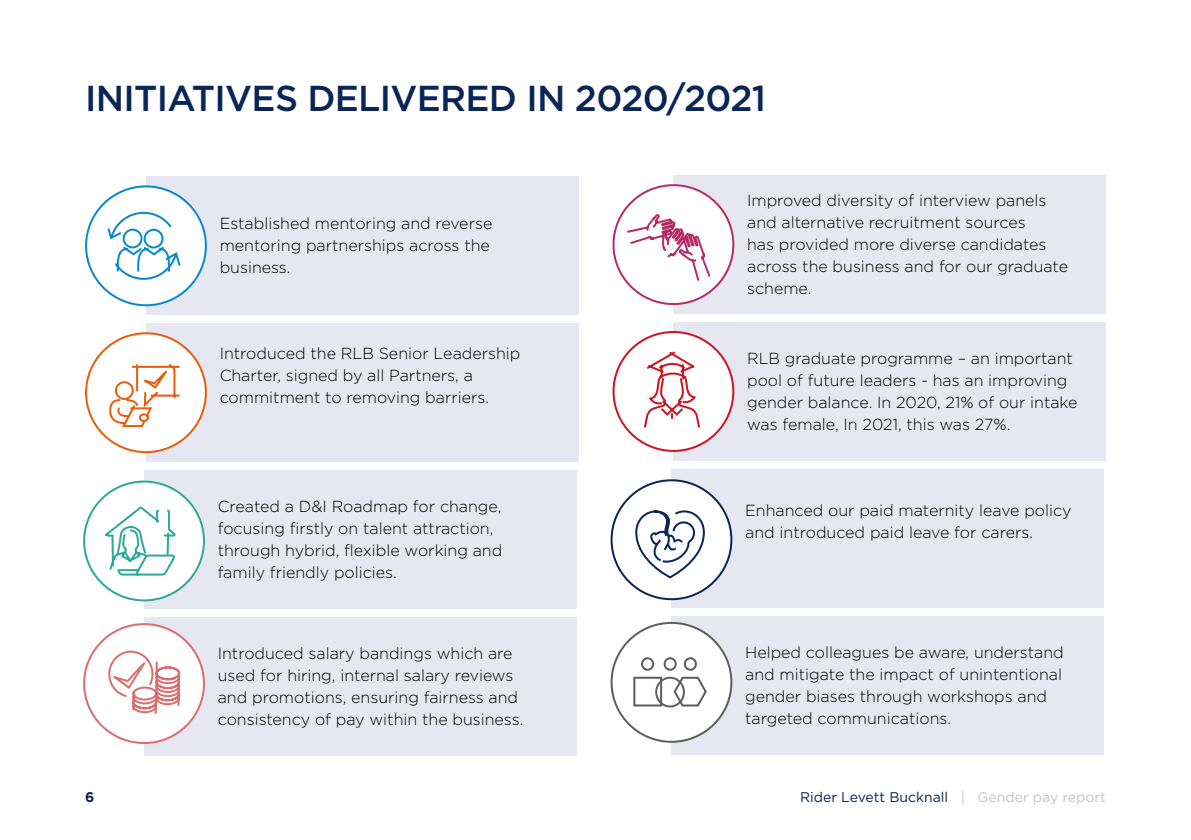
<style>
.page{position:relative;width:1191px;height:840px;background:#fff}
.page>*{position:absolute;margin:0;border:0;box-sizing:border-box;transform-origin:0 0}
.t1{font:500 36px "Gotham";letter-spacing:-.02em;color:#0a2558}
.t2{font:300 16px/22px "Gotham";color:#000}
.t3{font:14px "Gotham";color:#0a2558}
.t4{font:700 14px "Gotham";color:#0a2558}
.s1{color:#c3c5c5}
</style>
<div class="page">
<div style="left:673px;top:174px;width:433px;height:139px;background:#e6e7f1"></div>
<div style="left:613px;top:185px;width:120px;height:119px;background:#fff;border-radius:50%"></div>
<div style="left:612px;top:184px;width:122px;height:121px;border:2px solid #b62b65;border-radius:50%"></div>
<div style="left:673px;top:321px;width:433px;height:139px;background:#e6e7f1"></div>
<div style="left:613px;top:332px;width:120px;height:118px;background:#fff;border-radius:50%"></div>
<div style="left:612px;top:331px;width:122px;height:120px;border:2px solid #cd1421;border-radius:50%"></div>
<div style="left:671px;top:468px;width:433px;height:139px;background:#e6e7f1"></div>
<div style="left:611px;top:480px;width:120px;height:119px;background:#fff;border-radius:50%"></div>
<div style="left:610px;top:479px;width:122px;height:121px;border:2px solid #0a2558;border-radius:50%"></div>
<div style="left:671px;top:615px;width:433px;height:139px;background:#e6e7f1"></div>
<div style="left:611px;top:622px;width:120px;height:119px;background:#fff;border-radius:50%"></div>
<div style="left:610px;top:621px;width:122px;height:121px;border:2px solid #5e5e5d;border-radius:50%"></div>
<div style="left:146px;top:176px;width:432px;height:138px;background:#e6e7f1"></div>
<div style="left:86px;top:186px;width:120px;height:119px;background:#fff;border-radius:50%"></div>
<div style="left:85px;top:185px;width:122px;height:121px;border:2px solid #078acc;border-radius:50%"></div>
<div style="left:146px;top:323px;width:432px;height:138px;background:#e6e7f1"></div>
<div style="left:86px;top:333px;width:120px;height:119px;background:#fff;border-radius:50%"></div>
<div style="left:144px;top:469px;width:432px;height:139px;background:#e6e7f1"></div>
<div style="left:84px;top:481px;width:120px;height:119px;background:#fff;border-radius:50%"></div>
<div style="left:144px;top:616px;width:432px;height:139px;background:#e6e7f1"></div>
<div style="left:84px;top:623px;width:120px;height:119px;background:#fff;border-radius:50%"></div>
<div style="left:83px;top:622px;width:122px;height:121px;border:2px solid #da6d6e;border-radius:50%"></div>
<svg style="left:107px;top:211px;width:74px;height:69px"></svg>
<svg style="left:103px;top:364px;width:78px;height:212px"></svg>
<svg style="left:108px;top:650px;width:73px;height:64px"></svg>
<svg style="left:625px;top:214px;width:86px;height:68px"></svg>
<svg style="left:644px;top:351px;width:56px;height:77px"></svg>
<svg style="left:635px;top:510px;width:70px;height:69px"></svg>
<div style="left:633px;top:676px;width:29px;height:30px;border:2px solid #5e5e5d"></div>
<div style="left:655px;top:676px;width:30px;height:31px;border:2px solid #5e5e5d;border-radius:50%"></div>
<svg style="left:672px;top:676px;width:35px;height:31px"></svg>
<div style="left:641px;top:656px;width:13px;height:14px;border:2px solid #5e5e5d;border-radius:50%"></div>
<div style="left:663px;top:656px;width:13px;height:14px;border:2px solid #5e5e5d;border-radius:50%"></div>
<div style="left:684px;top:656px;width:13px;height:14px;border:2px solid #5e5e5d;border-radius:50%"></div>
<h1 class="t1" style="left:85px;top:83px;width:682px">INITIATIVES DELIVERED IN 2020/2021</h1>
<p class="t2" style="left:220px;top:213px;width:274px">Established mentoring and reverse mentoring partnerships across the business.</p>
<p class="t2" style="left:220px;top:343px;width:302px">Introduced the RLB Senior Leadership<br>Charter, signed by all Partners, a commitment to removing barriers.</p>
<p class="t2" style="left:218px;top:496px;width:286px">Created a D&amp;I Roadmap for change, focusing firstly on talent attraction, through hybrid, flexible working and family friendly policies.</p>
<p class="t2" style="left:218px;top:643px;width:307px">Introduced salary bandings which are used for hiring, internal salary reviews and promotions, ensuring fairness and consistency of pay within the business.</p>
<p class="t2" style="left:747px;top:190px;width:322px">Improved diversity of interview panels and alternative recruitment sources<br>has provided more diverse candidates across the business and for our graduate scheme.</p>
<p class="t2" style="left:747px;top:348px;width:332px">RLB graduate programme – an important pool of future leaders - has an improving gender balance. In 2020, 21% of our intake was female, In 2021, this was 27%.</p>
<p class="t2" style="left:745px;top:500px;width:328px">Enhanced our paid maternity leave policy and introduced paid leave for carers.</p>
<p class="t2" style="left:745px;top:642px;width:320px">Helped colleagues be aware, understand and mitigate the impact of unintentional gender biases through workshops and targeted communications.</p>
<p class="t4" style="left:85px;top:791px;width:11px">6</p>
<p class="t3" style="left:800px;top:790px;width:307px">Rider Levett Bucknall <span class="s1">| Gender pay report</span></p>
</div>
